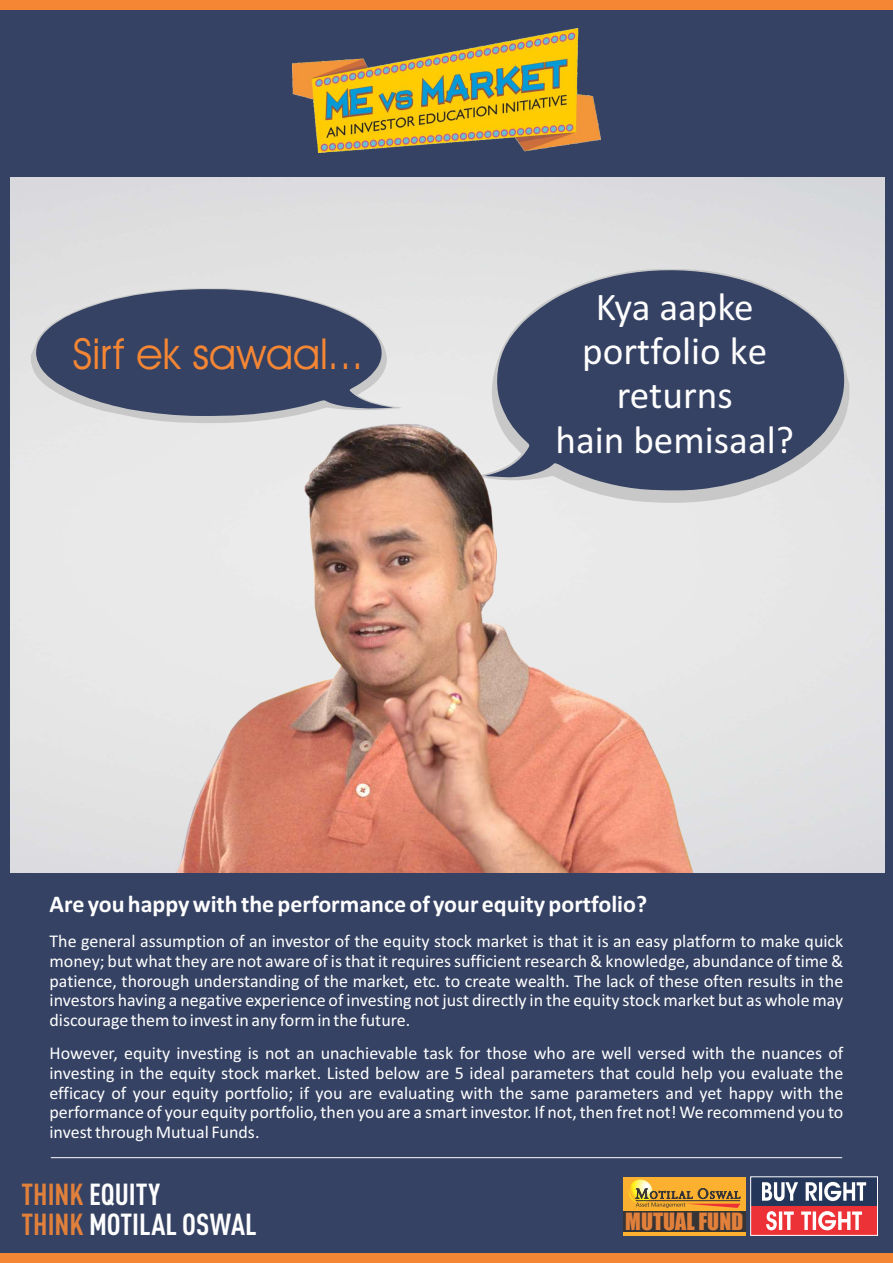
<style>
.page{position:relative;width:893px;height:1263px;background:#354263}
.page>*{position:absolute;margin:0;border:0;box-sizing:border-box;transform-origin:0 0}
.t1{font:42.9px "Avant Garde IT Cby BT";color:#f58634}
.t2{font:39.3px/44.4px "Calibri";color:#fefefe;text-align:center}
.t3{font:700 30px/30.5px "DIN Cond";color:#fefefe}
.t4{font:700 24px "Calibri";color:#fefefe}
.t5{font:21.9px "Impact";color:#e1803b}
.t6{font:18px/19.8px "Calibri";color:#fefefe;text-align:justify}
.s1{color:#e1803b}
</style>
<div class="page">
<div style="left:0;top:0;width:893px;height:9px;background:#f58634"></div>
<img style="left:11px;top:177px;width:873px;height:695px">
<svg style="left:31px;top:288px;width:371px;height:136px;background:#e2e2e2"></svg>
<svg style="left:35px;top:285px;width:360px;height:131px"></svg>
<svg style="left:477px;top:269px;width:372px;height:235px;background:#e1e1e1"></svg>
<svg style="left:484px;top:263px;width:362px;height:227px"></svg>
<div style="left:0;top:1253px;width:893px;height:10px;background:#f58634"></div>
<hr style="left:51px;top:1157px;width:791px;height:1px;background:#fefefe">
<img style="left:173px;top:417px;width:522px;height:455px">
<img style="left:292px;top:29px;width:309px;height:124px">
<div style="left:623px;top:1177px;width:122px;height:34px;background:#fbb12f"></div>
<div style="left:623px;top:1211px;width:123px;height:21px;background:#373435"></div>
<svg style="left:629px;top:1179px;width:23px;height:24px"></svg>
<svg style="left:635px;top:1187px;width:106px;height:21px"></svg>
<hr style="left:623px;top:1232px;width:123px;height:4px;background:#fbb12f">
<div style="left:751px;top:1177px;width:126px;height:29px;background:#24375b"></div>
<div style="left:751px;top:1206px;width:126px;height:29px;background:#ed3237"></div>
<svg style="left:762px;top:1182px;width:104px;height:19px"></svg>
<svg style="left:766px;top:1211px;width:96px;height:19px"></svg>
<div style="left:750px;top:1176px;width:128px;height:59px;border:1px solid #fefefe"></div>
<h1 class="t1" style="left:73px;top:336px;width:293px">Sirf ek sawaal...</h1>
<h2 class="t2" style="left:555px;top:287px;width:240px">Kya aapke portfolio ke returns<br>hain bemisaal?</h2>
<h3 class="t4" style="left:50px;top:894px;width:599px">Are you happy with the performance of your equity portfolio?</h3>
<p class="t6" style="left:50px;top:932px;width:795px">The general assumption of an investor of the equity stock market is that it is an easy platform to make quick money; but what they are not aware of is that it requires sufficient research &amp; knowledge, abundance of time &amp; patience, thorough understanding of the market, etc. to create wealth. The lack of these often results in the investors having a negative experience of investing not just directly in the equity stock market but as whole may discourage them to invest in any form in the future.</p>
<p class="t6" style="left:50px;top:1045px;width:795px">However, equity investing is not an unachievable task for those who are well versed with the nuances of investing in the equity stock market. Listed below are 5 ideal parameters that could help you evaluate the efficacy of your equity portfolio; if you are evaluating with the same parameters and yet happy with the performance of your equity portfolio, then you are a smart investor. If not, then fret not! We recommend you to invest through Mutual Funds.</p>
<h3 class="t3" style="left:21px;top:1181px;width:237px"><span class="s1">THINK</span> EQUITY<br><span class="s1">THINK</span> MOTILAL OSWAL</h3>
<p class="t5" style="left:625px;top:1213px;width:120px">MUTUAL FUND</p>
</div>
